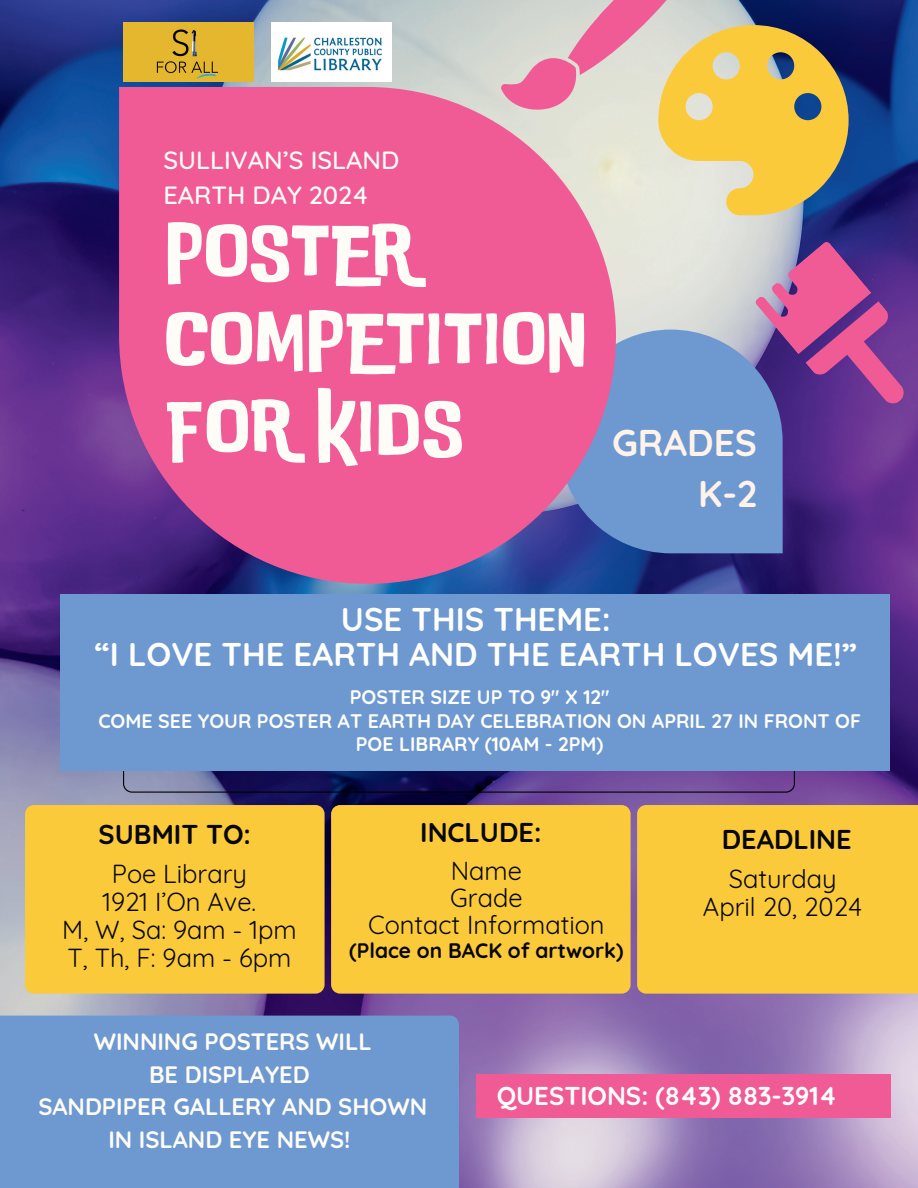
<style>
.page{position:relative;width:918px;height:1188px;background:#fff}
.page>*{position:absolute;margin:0;border:0;box-sizing:border-box;transform-origin:0 0}
.t1{font:80.4px/87.9px "Do Ub Le Ba Ss";color:#fefcf7}
.t2{font:700 37.2px/51px "Quicksand";color:#fef2e9;text-align:right}
.t3{font:700 32.85px/34.8px "Quicksand";color:#fefefc;text-align:center}
.t4{font:700 27.15px "Quicksand";color:#080704}
.t5{font:700 25.8px "Quicksand";color:#fefefc}
.t6{font:25.5px/28px "Quicksand";color:#080704;text-align:center}
.t7{font:500 25.35px/35px "Quicksand";color:#fefcf7}
.t8{font:700 23.7px/32.7px "Quicksand";color:#fefcf7;text-align:center}
.t9{font:700 21px "Quicksand";color:#080704}
.t10{font:700 19.65px/23.7px "Quicksand";color:#fefefc;text-align:center}
</style>
<div class="page">
<img style="left:0;top:0;width:918px;height:1188px">
<div style="left:616px;top:330px;width:167px;height:223px;background:#6d98d0"></div>
<svg style="left:119px;top:87px;width:497px;height:497px;background:#dc5a95"></svg>
<svg style="left:501px;top:0;width:347px;height:215px;background:#d5b593"></svg>
<svg style="left:755px;top:241px;width:149px;height:164px;background:#995096"></svg>
<svg style="left:123px;top:770px;width:672px;height:22px;background:#4a3d80"></svg>
<div style="left:25px;top:805px;width:300px;height:189px;background:#fbca3b"></div>
<div style="left:331px;top:805px;width:300px;height:189px;background:#fbca3b"></div>
<div style="left:637px;top:805px;width:281px;height:189px;background:#fbca3b"></div>
<div style="left:0;top:1016px;width:459px;height:172px;background:#6d98d0"></div>
<img style="left:123px;top:22px;width:131px;height:60px">
<img style="left:272px;top:22px;width:119px;height:60px">
<div style="left:61px;top:594px;width:829px;height:176px;background:#6d98d0"></div>
<div style="left:476px;top:1074px;width:414px;height:44px;background:#f05b95"></div>
<p class="t7" style="left:163px;top:140px;width:237px">SULLIVAN’S ISLAND<br>EARTH DAY 2024</p>
<h1 class="t1" style="left:163px;top:201px;width:425px">POSTER<br>COMPETITION<br>FOR KIDS</h1>
<h2 class="t2" style="left:612px;top:414px;width:147px">GRADES<br>K-2</h2>
<p class="t3" style="left:95px;top:599px;width:763px">USE THIS THEME:<br>“I LOVE THE EARTH AND THE EARTH LOVES ME!”</p>
<p class="t10" style="left:98px;top:684px;width:764px">POSTER SIZE UP TO 9" X 12"<br>COME SEE YOUR POSTER AT EARTH DAY CELEBRATION ON APRIL 27 IN FRONT OF<br>POE LIBRARY (10AM - 2PM)</p>
<p class="t4" style="left:99px;top:812px;width:154px">SUBMIT TO:</p>
<p class="t4" style="left:420px;top:810px;width:123px">INCLUDE:</p>
<p class="t4" style="left:722px;top:817px;width:131px">DEADLINE</p>
<p class="t6" style="left:62px;top:857px;width:236px">Poe Library<br>1921 I’On Ave.<br>M, W, Sa: 9am - 1pm<br>T, Th, F: 9am - 6pm</p>
<p class="t6" style="left:368px;top:855px;width:238px;line-height:27px">Name<br>Grade<br>Contact Information</p>
<p class="t9" style="left:349px;top:933px;width:276px">(Place on BACK of artwork)</p>
<p class="t6" style="left:703px;top:862px;width:161px">Saturday<br>April 20, 2024</p>
<p class="t8" style="left:38px;top:1023px;width:390px">WINNING POSTERS WILL<br>BE DISPLAYED<br>SANDPIPER GALLERY AND SHOWN<br>IN ISLAND EYE NEWS!</p>
<p class="t5" style="left:497px;top:1075px;width:342px">QUESTIONS: (843) 883-3914</p>
</div>
